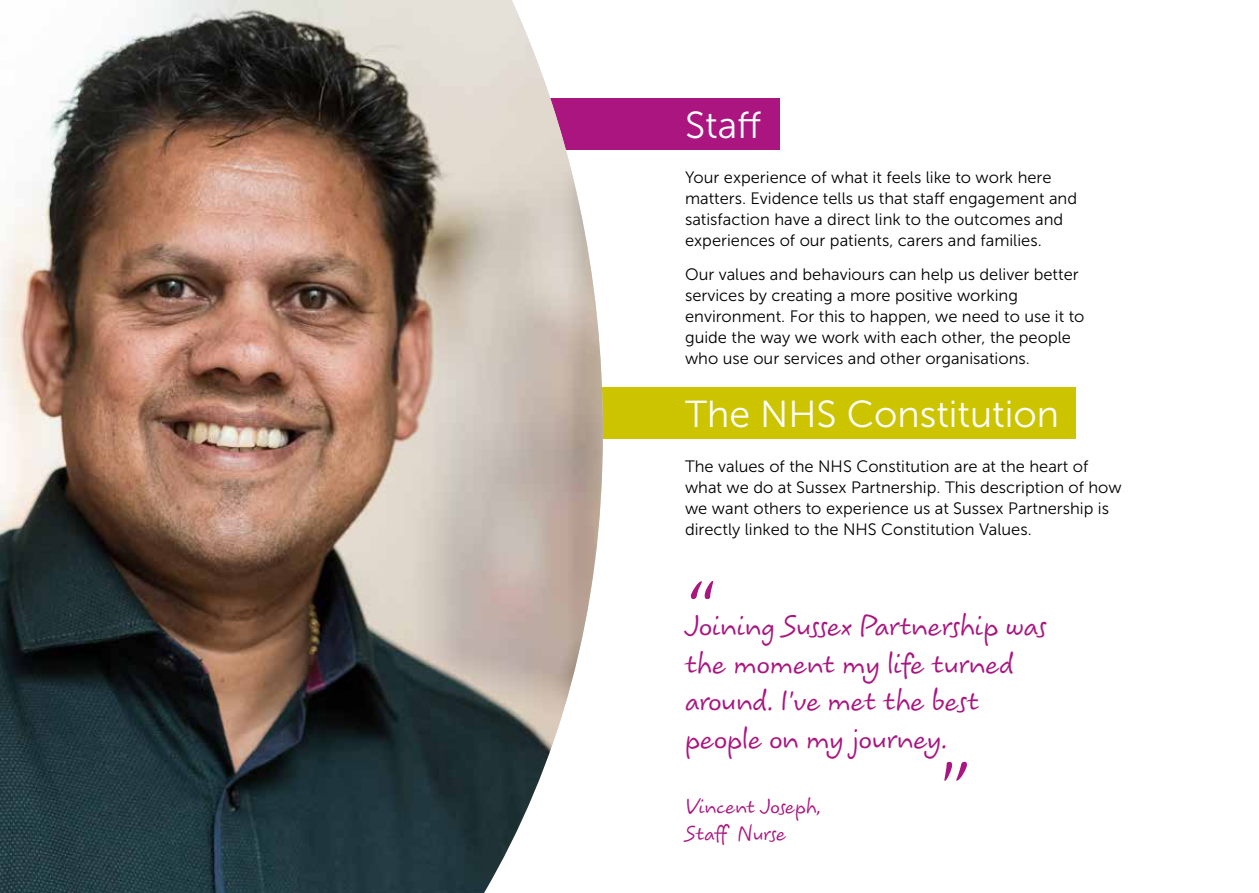
<style>
.page{position:relative;width:1259px;height:893px;background:#fff}
.page>*{position:absolute;margin:0;border:0;box-sizing:border-box;transform-origin:0 0}
.t1{font:86.7px "Koorkin Std";color:#aa1580}
.t2{font:37.5px "Museo Sans 300";color:#fff}
.t3{font:31.5px/37.7px "Koorkin Std";color:#aa1580}
.t4{font:22.5px/27px "Koorkin Std";color:#aa1580}
.t5{font:16.5px/21px "Museo Sans 300";color:#000}
</style>
<div class="page">
<div style="left:476px;top:99px;width:303px;height:51px;background:#aa1580"></div>
<div style="left:470px;top:388px;width:605px;height:51px;background:#cdc400"></div>
<img style="left:0;top:0;width:603px;height:893px">
<h2 class="t2" style="left:685px;top:104px;width:78px">Staff</h2>
<p class="t5" style="left:685px;top:167px;width:393px">Your experience of what it feels like to work here matters. Evidence tells us that staff engagement and satisfaction have a direct link to the outcomes and experiences of our patients, carers and families.</p>
<p class="t5" style="left:685px;top:264px;width:401px">Our values and behaviours can help us deliver better services by creating a more positive working environment. For this to happen, we need to use it to guide the way we work with each other, the people who use our services and other organisations.</p>
<h2 class="t2" style="left:685px;top:394px;width:375px">The NHS Constitution</h2>
<p class="t5" style="left:685px;top:456px;width:438px">The values of the NHS Constitution are at the heart of what we do at Sussex Partnership. This description of how we want others to experience us at Sussex Partnership is directly linked to the NHS Constitution Values.</p>
<h1 class="t1" style="left:686px;top:560px;width:29px">“</h1>
<h3 class="t3" style="left:685px;top:609px;width:363px">Joining Sussex Partnership was the moment my life turned around. I’ve met the best people on my journey.</h3>
<h3 class="t4" style="left:685px;top:794px;width:137px">Vincent Joseph,<br>Staff Nurse</h3>
<h1 class="t1" style="left:940px;top:741px;width:29px">”</h1>
</div>
